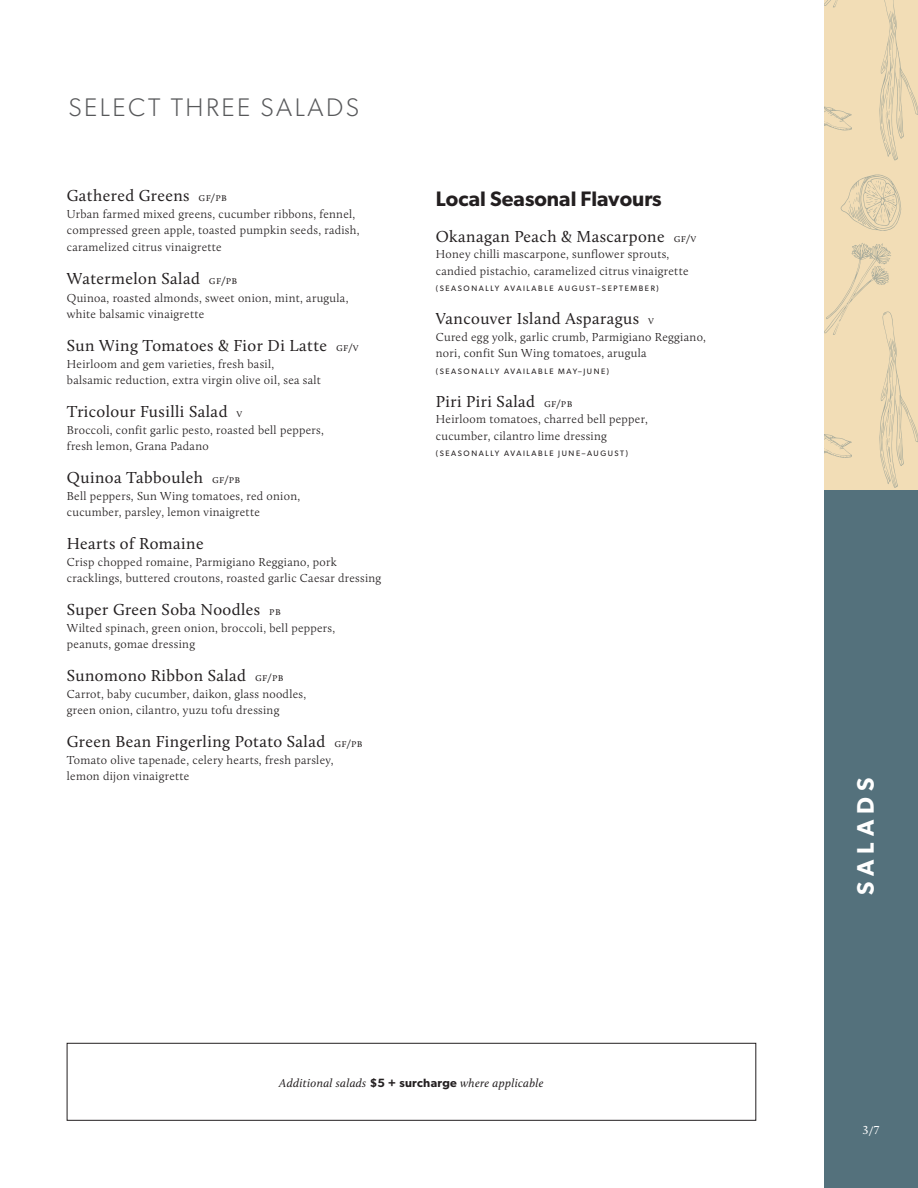
<style>
.page{position:relative;width:918px;height:1188px;background:#fff}
.page>*{position:absolute;margin:0;border:0;box-sizing:border-box;transform-origin:0 0}
.SELECT{font:300 25.5px "Gibson";letter-spacing:.1em;color:#57585a}
.Page_header{font:600 24px "Gibson";letter-spacing:.245em;color:#fff}
.Section_Headers{font:600 21px "Gibson";color:#231f20}
.Dish_Heads{font:16.5px "Calluna";letter-spacing:.025em;color:#231f20}
.body{font:300 12px/16.5px "Calluna";letter-spacing:.025em;color:#231f20}
.body-2{font:italic 12px "Calluna";letter-spacing:.025em;color:#231f20}
.page_numbers{font:12px "Calluna";color:#fff}
.body-3{font:7.8px "Gibson";letter-spacing:.2em;color:#231f20}
.s1{font-weight:300;font-size:12px}
.s2{font-family:"Gibson";font-weight:600;font-style:normal}
</style>
<div class="page">
<div style="left:824px;top:490px;width:94px;height:698px;background:#54717c"></div>
<div style="left:824px;top:0;width:94px;height:490px;background:#f2ddb6"></div>
<svg style="left:841px;top:174px;width:60px;height:57px"></svg>
<svg style="left:824px;top:0;width:94px;height:160px"></svg>
<svg style="left:824px;top:243px;width:94px;height:245px"></svg>
<div style="left:67px;top:1043px;width:689px;height:77px;border:1px solid #231f20"></div>
<p class="SELECT" style="left:68px;top:92px;width:292px">SELECT THREE SALADS</p>
<p class="Dish_Heads" style="left:67px;top:186px;width:162px">Gathered Greens <span class="s1">gf/pb</span></p>
<p class="body" style="left:67px;top:206px;width:294px">Urban farmed mixed greens, cucumber ribbons, fennel, compressed green apple, toasted pumpkin seeds, radish, caramelized citrus vinaigrette</p>
<p class="Dish_Heads" style="left:67px;top:268px;width:172px">Watermelon Salad <span class="s1">gf/pb</span></p>
<p class="body" style="left:67px;top:290px;width:283px">Quinoa, roasted almonds, sweet onion, mint, arugula, white balsamic vinaigrette</p>
<p class="Dish_Heads" style="left:67px;top:336px;width:293px">Sun Wing Tomatoes &amp; Fior Di Latte <span class="s1">gf/v</span></p>
<p class="body" style="left:67px;top:356px;width:256px">Heirloom and gem varieties, fresh basil, balsamic reduction, extra virgin olive oil, sea salt</p>
<p class="Dish_Heads" style="left:67px;top:402px;width:177px">Tricolour Fusilli Salad <span class="s1">v</span></p>
<p class="body" style="left:67px;top:422px;width:258px">Broccoli, confit garlic pesto, roasted bell peppers, fresh lemon, Grana Padano</p>
<p class="Dish_Heads" style="left:67px;top:468px;width:175px">Quinoa Tabbouleh <span class="s1">gf/pb</span></p>
<p class="body" style="left:67px;top:488px;width:235px">Bell peppers, Sun Wing tomatoes, red onion, cucumber, parsley, lemon vinaigrette</p>
<p class="Dish_Heads" style="left:67px;top:534px;width:138px">Hearts of Romaine</p>
<p class="body" style="left:67px;top:554px;width:316px">Crisp chopped romaine, Parmigiano Reggiano, pork cracklings, buttered croutons, roasted garlic Caesar dressing</p>
<p class="Dish_Heads" style="left:67px;top:600px;width:215px">Super Green Soba Noodles <span class="s1">pb</span></p>
<p class="body" style="left:67px;top:620px;width:270px">Wilted spinach, green onion, broccoli, bell peppers, peanuts, gomae dressing</p>
<p class="Dish_Heads" style="left:67px;top:666px;width:218px">Sunomono Ribbon Salad <span class="s1">gf/pb</span></p>
<p class="body" style="left:67px;top:686px;width:241px">Carrot, baby cucumber, daikon, glass noodles, green onion, cilantro, yuzu tofu dressing</p>
<p class="Dish_Heads" style="left:67px;top:732px;width:297px">Green Bean Fingerling Potato Salad <span class="s1">gf/pb</span></p>
<p class="body" style="left:67px;top:752px;width:268px">Tomato olive tapenade, celery hearts, fresh parsley, lemon dijon vinaigrette</p>
<p class="Section_Headers" style="left:436px;top:186px;width:227px">Local Seasonal Flavours</p>
<p class="Dish_Heads" style="left:436px;top:226px;width:262px">Okanagan Peach &amp; Mascarpone <span class="s1">gf/v</span></p>
<p class="body" style="left:436px;top:246px;width:254px">Honey chilli mascarpone, sunflower sprouts, candied pistachio, caramelized citrus vinaigrette</p>
<p class="body-3" style="left:436px;top:284px;width:224px">(SEASONALLY AVAILABLE AUGUST–SEPTEMBER)</p>
<p class="Dish_Heads" style="left:436px;top:309px;width:220px">Vancouver Island Asparagus <span class="s1">v</span></p>
<p class="body" style="left:436px;top:328px;width:272px">Cured egg yolk, garlic crumb, Parmigiano Reggiano, nori, confit Sun Wing tomatoes, arugula</p>
<p class="body-3" style="left:436px;top:366px;width:175px">(SEASONALLY AVAILABLE MAY–JUNE)</p>
<p class="Dish_Heads" style="left:436px;top:391px;width:138px">Piri Piri Salad <span class="s1">gf/pb</span></p>
<p class="body" style="left:436px;top:411px;width:213px">Heirloom tomatoes, charred bell pepper, cucumber, cilantro lime dressing</p>
<p class="body-3" style="left:436px;top:449px;width:194px">(SEASONALLY AVAILABLE JUNE–AUGUST)</p>
<p class="body-2" style="left:279px;top:1076px;width:266px">Additional salads <span class="s2">$5 + surcharge</span> where applicable</p>
<p class="Page_header" style="left:851px;top:895px;width:119px;rotate:-90deg">SALADS</p>
<p class="page_numbers" style="left:863px;top:1123px;width:19px">3/7</p>
</div>
